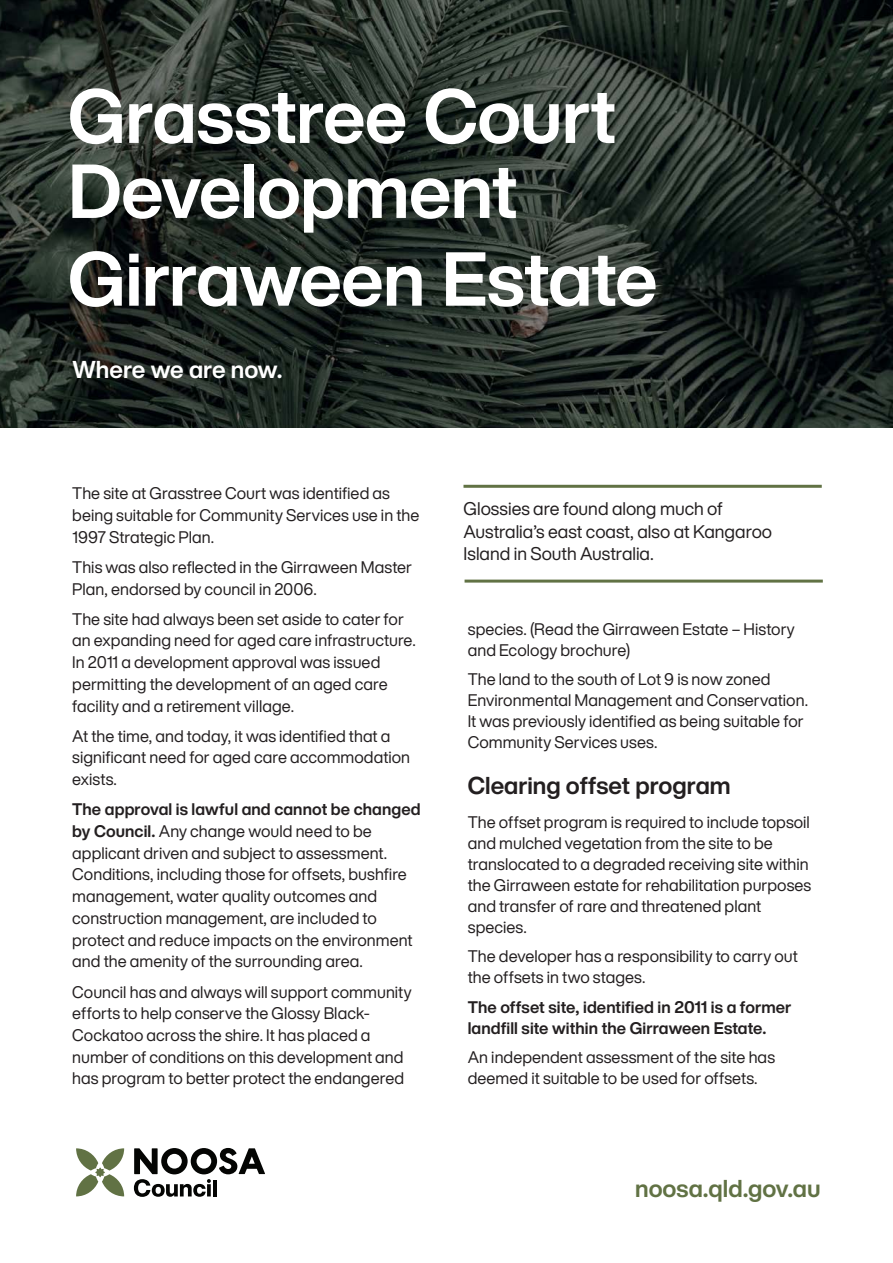
<style>
.page{position:relative;width:893px;height:1263px;background:#fff}
.page>*{position:absolute;margin:0;border:0;box-sizing:border-box;transform-origin:0 0}
.t1{font:700 75px/75px "Helvetica Now Display";letter-spacing:-.01em;color:#fff}
.t2{font:700 24px "Helvetica Now Display";color:#231f20}
.t3{font:700 24px "Helvetica Now Display";color:#617244}
.t4{font:700 24px "Helvetica Now Display";color:#fff}
.t5{font:18px/22.5px "Helvetica Now Display";color:#231f20}
.t6{font:16.5px/21.8px "Helvetica Now Display";letter-spacing:.005em;color:#231f20}
.t7{font:700 16.5px/21px "Helvetica Now Display";letter-spacing:.005em;color:#231f20}
.s1{font-weight:700}
</style>
<div class="page">
<img style="left:0;top:0;width:893px;height:427px">
<hr style="left:463px;top:485px;width:359px;height:3px;background:#617244">
<hr style="left:465px;top:580px;width:358px;height:3px;background:#617244">
<svg style="left:134px;top:1148px;width:131px;height:49px"></svg>
<hr style="left:213px;top:1179px;width:4px;height:17px;background:#040503">
<svg style="left:76px;top:1148px;width:48px;height:48px"></svg>
<h1 class="t1" style="left:68px;top:79px;width:550px">Grasstree Court<br>Development</h1>
<h1 class="t1" style="left:68px;top:241px;width:591px">Girraween Estate</h1>
<h2 class="t4" style="left:73px;top:353px;width:211px">Where we are now.</h2>
<p class="t6" style="left:72px;top:482px;width:349px">The site at Grasstree Court was identified as being suitable for Community Services use in the<br>1997 Strategic Plan.</p>
<p class="t6" style="left:72px;top:556px;width:341px">This was also reflected in the Girraween Master<br>Plan, endorsed by council in 2006.</p>
<p class="t6" style="left:72px;top:608px;width:345px">The site had always been set aside to cater for an expanding need for aged care infrastructure.<br>In 2011 a development approval was issued permitting the development of an aged care facility and a retirement village.</p>
<p class="t6" style="left:72px;top:725px;width:339px">At the time, and today, it was identified that a significant need for aged care accommodation exists.</p>
<p class="t6" style="left:72px;top:798px;width:350px"><span class="s1">The approval is lawful and cannot be changed by Council.</span> Any change would need to be applicant driven and subject to assessment.<br>Conditions, including those for offsets, bushfire management, water quality outcomes and construction management, are included to protect and reduce impacts on the environment and the amenity of the surrounding area.</p>
<p class="t6" style="left:72px;top:981px;width:341px">Council has and always will support community efforts to help conserve the Glossy Black-Cockatoo across the shire. It has placed a number of conditions on this development and has program to better protect the endangered</p>
<p class="t5" style="left:463px;top:498px;width:310px">Glossies are found along much of<br>Australia’s east coast, also at Kangaroo<br>Island in South Australia.</p>
<p class="t6" style="left:468px;top:618px;width:329px;line-height:21px">species. (Read the Girraween Estate – History and Ecology brochure)</p>
<p class="t6" style="left:468px;top:669px;width:342px;line-height:21px">The land to the south of Lot 9 is now zoned Environmental Management and Conservation.<br>It was previously identified as being suitable for Community Services uses.</p>
<h2 class="t2" style="left:468px;top:769px;width:265px">Clearing offset program</h2>
<p class="t6" style="left:468px;top:811px;width:345px;line-height:21px">The offset program is required to include topsoil and mulched vegetation from the site to be translocated to a degraded receiving site within the Girraween estate for rehabilitation purposes and transfer of rare and threatened plant species.</p>
<p class="t6" style="left:468px;top:946px;width:332px;line-height:21px">The developer has a responsibility to carry out the offsets in two stages.</p>
<p class="t7" style="left:468px;top:996px;width:325px">The offset site, identified in 2011 is a former landfill site within the Girraween Estate.</p>
<p class="t6" style="left:468px;top:1047px;width:309px;line-height:21px">An independent assessment of the site has deemed it suitable to be used for offsets.</p>
<h2 class="t3" style="left:635px;top:1172px;width:187px">noosa.qld.gov.au</h2>
</div>
